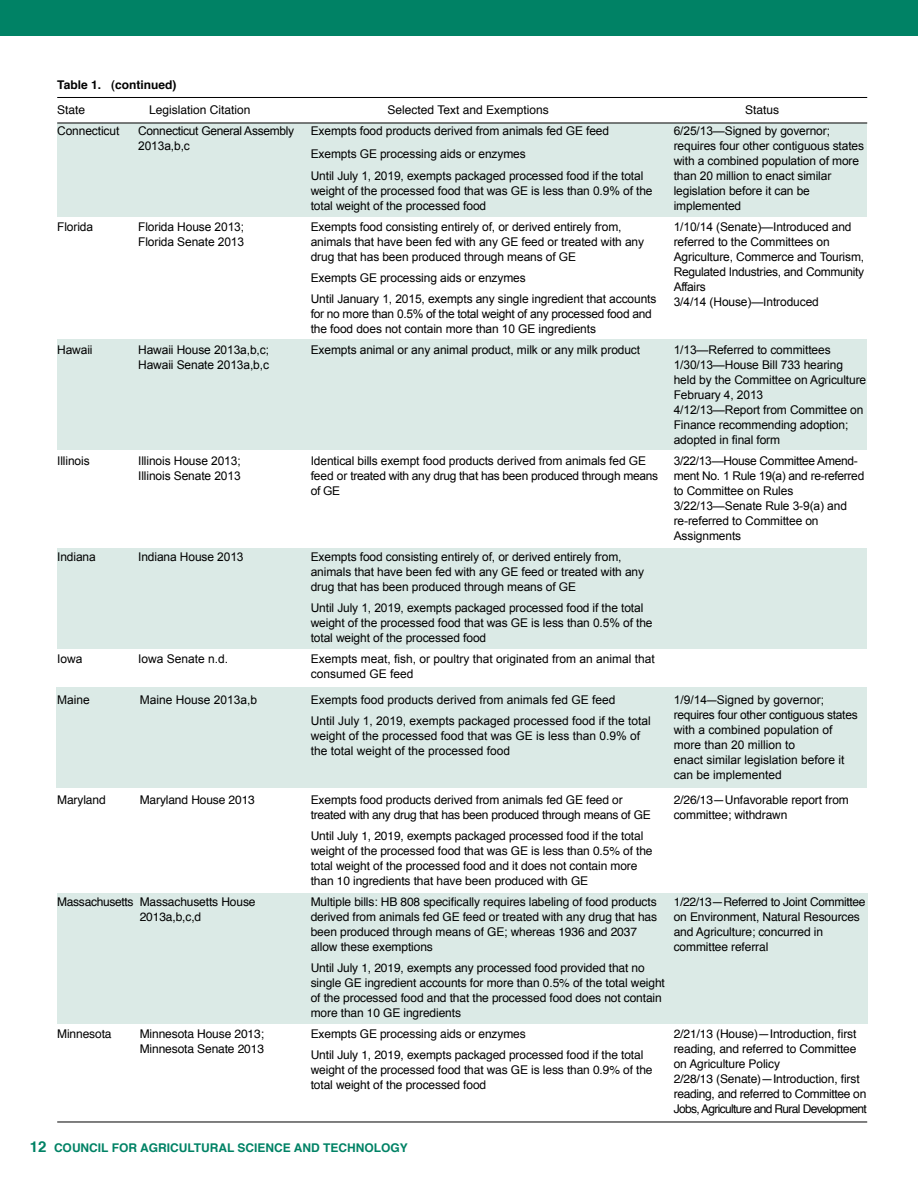
<style>
.page{position:relative;width:918px;height:1188px;background:#fff}
.page>*{position:absolute;margin:0;border:0;box-sizing:border-box;transform-origin:0 0}
.t1{font:12px/15px "Arial";letter-spacing:-.01em;color:#000}
.t2{font:12px/15px "Helvetica";letter-spacing:-.01em;color:#000}
.t3{font:700 12px "Helvetica";color:#008265}
.t4{font:700 12px "Helvetica";color:#000}
.s1{font-size:15px}
</style>
<div class="page">
<div style="left:0;top:0;width:918px;height:36px;background:#008265"></div>
<div style="left:56px;top:687px;width:811px;height:101px;background:#dbeae6"></div>
<div style="left:57px;top:893px;width:811px;height:131px;background:#dbeae6"></div>
<div style="left:57px;top:549px;width:810px;height:100px;background:#dbeae6"></div>
<div style="left:57px;top:340px;width:810px;height:110px;background:#dbeae6"></div>
<div style="left:57px;top:123px;width:810px;height:94px;background:#dbeae6"></div>
<hr style="left:57px;top:97px;width:810px;height:1px;background:#000">
<hr style="left:57px;top:123px;width:810px;height:1px;background:#000">
<hr style="left:57px;top:1122px;width:810px;height:1px;background:#000">
<p class="t4" style="left:57px;top:75px;width:121px">Table 1. (continued)</p>
<p class="t2" style="left:57px;top:103px;width:30px">State</p>
<p class="t2" style="left:149px;top:103px;width:103px">Legislation Citation</p>
<p class="t2" style="left:388px;top:103px;width:163px">Selected Text and Exemptions</p>
<p class="t2" style="left:745px;top:103px;width:36px">Status</p>
<p class="t1" style="left:57px;top:124px;width:64px">Connecticut</p>
<p class="t1" style="left:138px;top:124px;width:158px">Connecticut General Assembly</p>
<p class="t1" style="left:311px;top:124px;width:300px">Exempts food products derived from animals fed GE feed</p>
<p class="t1" style="left:674px;top:124px;width:158px">6/25/13—Signed by governor;</p>
<p class="t1" style="left:138px;top:139px;width:53px">2013a,b,c</p>
<p class="t1" style="left:674px;top:139px;width:192px">requires four other contiguous states</p>
<p class="t1" style="left:311px;top:146px;width:217px">Exempts GE processing aids or enzymes</p>
<p class="t1" style="left:674px;top:154px;width:187px">with a combined population of more</p>
<p class="t1" style="left:311px;top:169px;width:334px">Until July 1, 2019, exempts packaged processed food if the total</p>
<p class="t1" style="left:674px;top:169px;width:159px">than 20 million to enact similar</p>
<p class="t1" style="left:311px;top:184px;width:343px">weight of the processed food that was GE is less than 0.9% of the</p>
<p class="t1" style="left:674px;top:184px;width:138px">legislation before it can be</p>
<p class="t1" style="left:311px;top:199px;width:177px">total weight of the processed food</p>
<p class="t1" style="left:674px;top:199px;width:69px">implemented</p>
<p class="t1" style="left:57px;top:220px;width:37px">Florida</p>
<p class="t1" style="left:138px;top:220px;width:107px">Florida House 2013;</p>
<p class="t1" style="left:311px;top:220px;width:312px">Exempts food consisting entirely of, or derived entirely from,</p>
<p class="t1" style="left:674px;top:220px;width:179px">1/10/14 (Senate)—Introduced and</p>
<p class="t1" style="left:138px;top:235px;width:107px">Florida Senate 2013</p>
<p class="t1" style="left:311px;top:235px;width:335px">animals that have been fed with any GE feed or treated with any</p>
<p class="t1" style="left:674px;top:235px;width:158px">referred to the Committees on</p>
<p class="t1" style="left:311px;top:250px;width:267px">drug that has been produced through means of GE</p>
<p class="t1" style="left:674px;top:250px;width:192px">Agriculture, Commerce and Tourism,</p>
<p class="t1" style="left:311px;top:271px;width:217px">Exempts GE processing aids or enzymes</p>
<p class="t1" style="left:674px;top:265px;width:192px">Regulated Industries, and Community</p>
<p class="t1" style="left:674px;top:280px;width:33px">Affairs</p>
<p class="t1" style="left:311px;top:292px;width:347px">Until January 1, 2015, exempts any single ingredient that accounts</p>
<p class="t1" style="left:311px;top:307px;width:343px">for no more than 0.5% of the total weight of any processed food and</p>
<p class="t1" style="left:311px;top:322px;width:287px">the food does not contain more than 10 GE ingredients</p>
<p class="t1" style="left:674px;top:295px;width:147px">3/4/14 (House)—Introduced</p>
<p class="t1" style="left:57px;top:343px;width:37px">Hawaii</p>
<p class="t1" style="left:138px;top:343px;width:132px">Hawaii House 2013a,b,c;</p>
<p class="t1" style="left:311px;top:343px;width:331px">Exempts animal or any animal product, milk or any milk product</p>
<p class="t1" style="left:674px;top:343px;width:158px">1/13—Referred to committees</p>
<p class="t1" style="left:138px;top:358px;width:132px">Hawaii Senate 2013a,b,c</p>
<p class="t1" style="left:674px;top:358px;width:194px">1/30/13—House Bill 733 hearing held by the Committee on Agriculture<br>February 4, 2013<br>4/12/13—Report from Committee on<br>Finance recommending adoption; adopted in final form</p>
<p class="t1" style="left:57px;top:454px;width:34px">Illinois</p>
<p class="t1" style="left:138px;top:454px;width:104px">Illinois House 2013;</p>
<p class="t1" style="left:311px;top:454px;width:337px">Identical bills exempt food products derived from animals fed GE</p>
<p class="t1" style="left:674px;top:454px;width:186px">3/22/13—House Committee Amend-</p>
<p class="t1" style="left:138px;top:469px;width:104px">Illinois Senate 2013</p>
<p class="t1" style="left:311px;top:469px;width:349px">feed or treated with any drug that has been produced through means</p>
<p class="t1" style="left:674px;top:469px;width:192px">ment No. 1 Rule 19(a) and re-referred</p>
<p class="t1" style="left:311px;top:484px;width:31px">of GE</p>
<p class="t1" style="left:674px;top:484px;width:175px">to Committee on Rules<br>3/22/13—Senate Rule 3-9(a) and re-referred to Committee on<br>Assignments</p>
<p class="t1" style="left:57px;top:550px;width:40px">Indiana</p>
<p class="t1" style="left:138px;top:550px;width:107px">Indiana House 2013</p>
<p class="t1" style="left:311px;top:550px;width:335px">Exempts food consisting entirely of, or derived entirely from, animals that have been fed with any GE feed or treated with any drug that has been produced through means of GE</p>
<p class="t1" style="left:311px;top:601px;width:343px">Until July 1, 2019, exempts packaged processed food if the total weight of the processed food that was GE is less than 0.5% of the total weight of the processed food</p>
<p class="t1" style="left:57px;top:652px;width:27px">Iowa</p>
<p class="t1" style="left:138px;top:652px;width:92px">Iowa Senate n.d.</p>
<p class="t1" style="left:311px;top:652px;width:346px">Exempts meat, fish, or poultry that originated from an animal that consumed GE feed</p>
<p class="t1" style="left:57px;top:692px;width:34px">Maine</p>
<p class="t1" style="left:140px;top:692px;width:119px">Maine House 2013a,b</p>
<p class="t1" style="left:311px;top:692px;width:306px">Exempts food products derived from animals fed GE feed</p>
<p class="t1" style="left:674px;top:692px;width:152px">1/9/14—Signed by governor;</p>
<p class="t1" style="left:311px;top:713px;width:342px">Until July 1, 2019, exempts packaged processed food if the total</p>
<p class="t1" style="left:674px;top:707px;width:185px">requires four other contiguous states</p>
<p class="t1" style="left:674px;top:722px;width:160px">with a combined population of</p>
<p class="t1" style="left:311px;top:728px;width:331px">weight of the processed food that was GE is less than 0.9% of</p>
<p class="t1" style="left:311px;top:743px;width:201px">the total weight of the processed food</p>
<p class="t1" style="left:674px;top:737px;width:172px">more than 20 million to<br>enact similar legislation before it can be implemented</p>
<p class="t2" style="left:57px;top:793px;width:50px">Maryland</p>
<p class="t2" style="left:140px;top:793px;width:117px">Maryland House 2013</p>
<p class="t2" style="left:311px;top:793px;width:314px">Exempts food products derived from animals fed GE feed or</p>
<p class="t2" style="left:674px;top:793px;width:177px">2/26/13—Unfavorable report from</p>
<p class="t2" style="left:311px;top:808px;width:342px">treated with any drug that has been produced through means of GE</p>
<p class="t2" style="left:674px;top:808px;width:115px">committee; withdrawn</p>
<p class="t2" style="left:311px;top:829px;width:343px">Until July 1, 2019, exempts packaged processed food if the total weight of the processed food that was GE is less than 0.5% of the total weight of the processed food and it does not contain more than 10 ingredients that have been produced with GE</p>
<p class="t2" style="left:57px;top:895px;width:200px">Massachusetts Massachusetts House</p>
<p class="t2" style="left:311px;top:895px;width:348px">Multiple bills: HB 808 specifically requires labeling of food products</p>
<p class="t2" style="left:674px;top:895px;width:193px">1/22/13—Referred to Joint Committee</p>
<p class="t2" style="left:140px;top:910px;width:63px">2013a,b,c,d</p>
<p class="t2" style="left:311px;top:910px;width:348px">derived from animals fed GE feed or treated with any drug that has</p>
<p class="t2" style="left:674px;top:910px;width:188px">on Environment, Natural Resources</p>
<p class="t2" style="left:311px;top:925px;width:328px">been produced through means of GE; whereas 1936 and 2037</p>
<p class="t2" style="left:674px;top:925px;width:151px">and Agriculture; concurred in</p>
<p class="t2" style="left:311px;top:940px;width:124px">allow these exemptions</p>
<p class="t2" style="left:674px;top:940px;width:96px">committee referral</p>
<p class="t2" style="left:311px;top:961px;width:356px">Until July 1, 2019, exempts any processed food provided that no single GE ingredient accounts for more than 0.5% of the total weight of the processed food and that the processed food does not contain more than 10 GE ingredients</p>
<p class="t2" style="left:57px;top:1027px;width:56px">Minnesota</p>
<p class="t2" style="left:140px;top:1027px;width:126px">Minnesota House 2013;</p>
<p class="t2" style="left:311px;top:1027px;width:217px">Exempts GE processing aids or enzymes</p>
<p class="t2" style="left:674px;top:1027px;width:184px">2/21/13 (House)—Introduction, first</p>
<p class="t2" style="left:140px;top:1042px;width:126px">Minnesota Senate 2013</p>
<p class="t2" style="left:311px;top:1048px;width:334px">Until July 1, 2019, exempts packaged processed food if the total</p>
<p class="t2" style="left:674px;top:1042px;width:184px">reading, and referred to Committee</p>
<p class="t2" style="left:674px;top:1057px;width:108px">on Agriculture Policy</p>
<p class="t2" style="left:311px;top:1063px;width:343px">weight of the processed food that was GE is less than 0.9% of the</p>
<p class="t2" style="left:311px;top:1078px;width:177px">total weight of the processed food</p>
<p class="t2" style="left:674px;top:1072px;width:195px">2/28/13 (Senate)—Introduction, first reading, and referred to Committee on<br>Jobs, Agriculture and Rural Development</p>
<p class="t3" style="left:30px;top:1138px;width:379px"><span class="s1">12</span> COUNCIL FOR AGRICULTURAL SCIENCE AND TECHNOLOGY</p>
</div>
